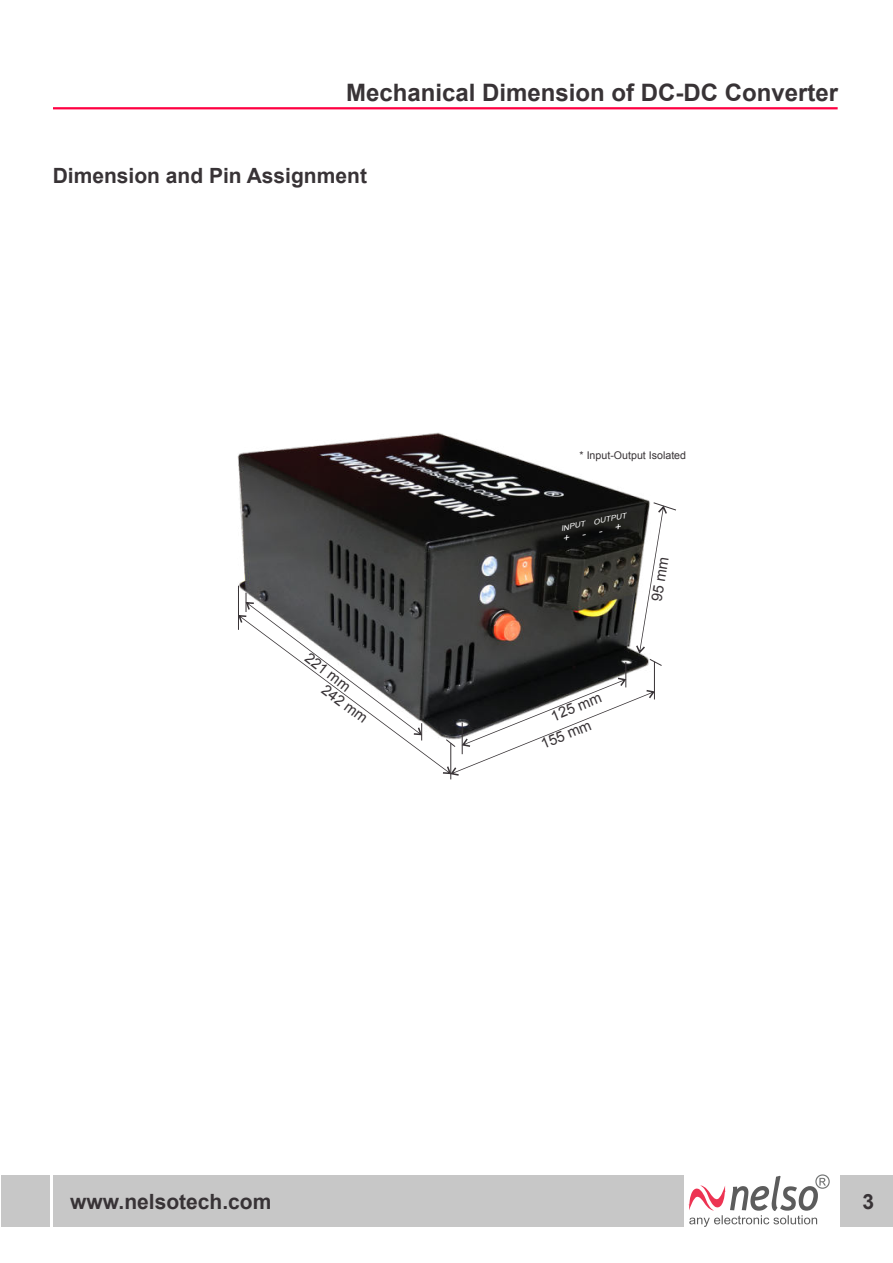
<style>
.page{position:relative;width:893px;height:1263px;background:#fff}
.page>*{position:absolute;margin:0;border:0;box-sizing:border-box;transform-origin:0 0}
.t1{font:700 24px "Arial";color:#383336}
.t2{font:700 21px "Arial";color:#383336}
.t3{font:14.7px "Arial";color:#383336}
.t4{font:10.65px "Arial";color:#383336}
.t5{font:italic 7.35px "Arial";color:#fff;scale:1.12 1}
</style>
<div class="page">
<div style="left:53px;top:1176px;width:630px;height:51px;background:#c7c7c7"></div>
<div style="left:840px;top:1176px;width:53px;height:51px;background:#c7c7c7"></div>
<div style="left:1px;top:1176px;width:49px;height:51px;background:#c7c7c7"></div>
<svg style="left:689px;top:1174px;width:141px;height:53px"></svg>
<hr style="left:53px;top:107px;width:785px;height:2px;background:#ff0042">
<img style="left:237px;top:432px;width:413px;height:348px">
<hr style="left:450px;top:743px;width:1px;height:36px;background:#383336">
<svg style="left:238px;top:502px;width:438px;height:274px"></svg>
<p class="t1" style="left:346px;top:76px;width:494px">Mechanical Dimension of DC-DC Converter</p>
<p class="t2" style="left:53px;top:162px;width:316px">Dimension and Pin Assignment</p>
<p class="t3" style="left:313px;top:648px;width:55px;rotate:38deg">221 mm</p>
<p class="t3" style="left:329px;top:680px;width:55px;rotate:37deg">242 mm</p>
<p class="t4" style="left:580px;top:448px;width:108px">* Input-Output Isolated</p>
<p class="t5" style="left:560px;top:524px;width:23px;rotate:-12deg">INPUT</p>
<p class="t5" style="left:592px;top:517px;width:32px;rotate:-12deg">OUTPUT</p>
<p class="t3" style="left:647px;top:599px;width:46px;rotate:-80deg">95 mm</p>
<p class="t3" style="left:548px;top:708px;width:55px;rotate:-22deg">125 mm</p>
<p class="t3" style="left:538px;top:736px;width:55px;rotate:-23deg">155 mm</p>
<p class="t2" style="left:70px;top:1188px;width:203px">www.nelsotech.com</p>
<p class="t2" style="left:862px;top:1187px;width:13px">3</p>
</div>
